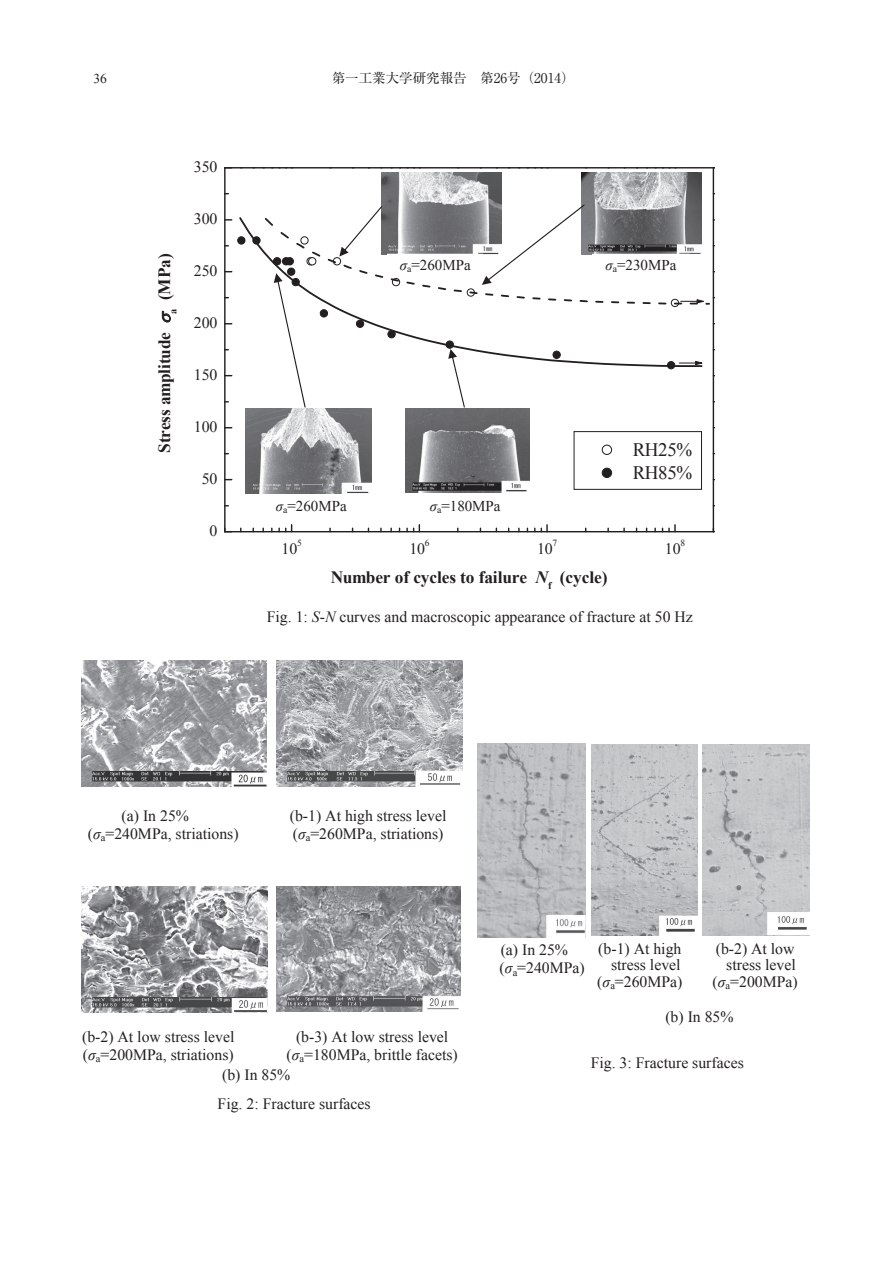
<style>
.page{position:relative;width:893px;height:1263px;background:#fff}
.page>*{position:absolute;margin:0;border:0;box-sizing:border-box;transform-origin:0 0}
.t1{font:19.05px/23.1px "Times New Roman";letter-spacing:-.025em;color:#231f20}
.t2{font:700 17.4px "Times New Roman";letter-spacing:-.005em;color:#231f20}
.t3{font:15.9px "Times New Roman";letter-spacing:-.01em;color:#231f20}
.t4{font:15.75px/18.1px "Times New Roman";color:#231f20}
.t5{font:15px "Times New Roman";color:#231f20}
.t6{font:13.5px "Ryumin Pr 5";color:#231f20}
.t7{font:13.5px "Times New Roman";color:#231f20}
.t8{font:9.45px "Times New Roman";color:#231f20}
.s1{font-style:italic}
</style>
<div class="page">
<img style="left:81px;top:660px;width:185px;height:126px">
<img style="left:277px;top:660px;width:186px;height:127px">
<img style="left:277px;top:886px;width:183px;height:125px">
<img style="left:477px;top:744px;width:109px;height:193px">
<img style="left:591px;top:744px;width:107px;height:191px">
<img style="left:703px;top:744px;width:106px;height:191px">
<img style="left:82px;top:886px;width:185px;height:127px">
<div style="left:667px;top:361px;width:8px;height:8px;border:1px solid #231f20;border-radius:50%"></div>
<div style="left:237px;top:236px;width:8px;height:8px;border:1px solid #231f20;border-radius:50%"></div>
<svg style="left:271px;top:525px;width:21px;height:6px"></svg>
<svg style="left:406px;top:525px;width:14px;height:6px"></svg>
<svg style="left:541px;top:525px;width:7px;height:6px"></svg>
<svg style="left:662px;top:525px;width:14px;height:6px"></svg>
<hr style="left:225px;top:531px;width:488px;height:1px;background:#231f20">
<svg style="left:226px;top:219px;width:6px;height:2px"></svg>
<hr style="left:224px;top:168px;width:2px;height:364px;background:#231f20">
<hr style="left:225px;top:167px;width:488px;height:1px;background:#231f20">
<hr style="left:713px;top:168px;width:1px;height:364px;background:#231f20">
<svg style="left:238px;top:217px;width:465px;height:151px"></svg>
<svg style="left:596px;top:301px;width:7px;height:2px"></svg>
<svg style="left:612px;top:301px;width:6px;height:2px"></svg>
<svg style="left:628px;top:302px;width:6px;height:2px"></svg>
<svg style="left:643px;top:302px;width:7px;height:2px"></svg>
<svg style="left:659px;top:302px;width:7px;height:2px"></svg>
<svg style="left:679px;top:361px;width:24px;height:4px"></svg>
<svg style="left:675px;top:297px;width:38px;height:8px"></svg>
<svg style="left:162px;top:311px;width:9px;height:12px"></svg>
<div style="left:574px;top:431px;width:128px;height:59px;border:1px solid #231f20"></div>
<div style="left:602px;top:445px;width:10px;height:10px;border:1px solid #231f20;border-radius:50%"></div>
<div style="left:602px;top:468px;width:10px;height:9px;background:#231f20;border-radius:50%"></div>
<div style="left:602px;top:468px;width:10px;height:10px;border:1px solid #231f20;border-radius:50%"></div>
<img style="left:382px;top:172px;width:119px;height:33px">
<img style="left:582px;top:172px;width:120px;height:82px">
<img style="left:246px;top:408px;width:126px;height:86px">
<img style="left:406px;top:408px;width:123px;height:84px">
<svg style="left:263px;top:205px;width:324px;height:202px"></svg>
<div style="left:388px;top:254px;width:95px;height:19px;background:#fff"></div>
<div style="left:593px;top:254px;width:96px;height:19px;background:#fff"></div>
<p class="t7" style="left:94px;top:70px;width:15px">36</p>
<p class="t6" style="left:332px;top:68px;width:245px">第一工業大学研究報告 第26号（2014）</p>
<p class="t3" style="left:194px;top:156px;width:25px">350</p>
<p class="t2" style="left:152px;top:453px;width:201px;rotate:-90deg">Stress amplitude ▲<sub>a</sub> (MPa)</p>
<p class="t3" style="left:194px;top:208px;width:25px">300</p>
<p class="t3" style="left:194px;top:260px;width:25px">250</p>
<p class="t3" style="left:194px;top:312px;width:25px">200</p>
<p class="t3" style="left:194px;top:364px;width:25px">150</p>
<p class="t3" style="left:194px;top:416px;width:25px">100</p>
<p class="t3" style="left:202px;top:468px;width:17px">50</p>
<p class="t3" style="left:209px;top:520px;width:9px">0</p>
<p class="t5" style="left:400px;top:255px;width:72px"><span class="s1">σ</span><sub>a</sub>=260MPa</p>
<p class="t5" style="left:605px;top:255px;width:73px"><span class="s1">σ</span><sub>a</sub>=230MPa</p>
<p class="t1" style="left:633px;top:437px;width:61px">RH25%<br>RH85%</p>
<p class="t5" style="left:276px;top:496px;width:73px"><span class="s1">σ</span><sub>a</sub>=260MPa</p>
<p class="t5" style="left:430px;top:496px;width:72px"><span class="s1">σ</span><sub>a</sub>=180MPa</p>
<p class="t8" style="left:297px;top:536px;width:6px">5</p>
<p class="t3" style="left:282px;top:538px;width:17px">10</p>
<p class="t8" style="left:425px;top:536px;width:6px">6</p>
<p class="t3" style="left:409px;top:538px;width:17px">10</p>
<p class="t8" style="left:553px;top:536px;width:6px">7</p>
<p class="t3" style="left:537px;top:538px;width:17px">10</p>
<p class="t8" style="left:680px;top:536px;width:6px">8</p>
<p class="t3" style="left:665px;top:538px;width:17px">10</p>
<p class="t2" style="left:331px;top:565px;width:278px">Number of cycles to failure <span class="s1">N</span><sub>f</sub> (cycle)</p>
<p class="t4" style="left:267px;top:607px;width:428px">Fig. 1: <span class="s1">S</span>-<span class="s1">N</span> curves and macroscopic appearance of fracture at 50 Hz</p>
<p class="t4" style="left:88px;top:806px;width:152px;text-indent:34px">(a) In 25% (<span class="s1">σ</span><sub>a</sub>=240MPa, striations)</p>
<p class="t4" style="left:290px;top:806px;width:158px">(b-1) At high stress level (<span class="s1">σ</span><sub>a</sub>=260MPa, striations)</p>
<p class="t4" style="left:500px;top:940px;width:87px">(a) In 25% (<span class="s1">σ</span><sub>a</sub>=240MPa)</p>
<p class="t4" style="left:597px;top:940px;width:87px;line-height:16.5px;text-align:right">(b-1) At high stress level (<span class="s1">σ</span><sub>a</sub>=260MPa)</p>
<p class="t4" style="left:713px;top:940px;width:87px;line-height:16.5px;text-align:right">(b-2) At low stress level (<span class="s1">σ</span><sub>a</sub>=200MPa)</p>
<p class="t4" style="left:82px;top:1027px;width:154px">(b-2) At low stress level (<span class="s1">σ</span><sub>a</sub>=200MPa, striations)</p>
<p class="t4" style="left:286px;top:1027px;width:173px;text-align:center">(b-3) At low stress level (<span class="s1">σ</span><sub>a</sub>=180MPa, brittle facets)</p>
<p class="t4" style="left:222px;top:1066px;width:70px">(b) In 85%</p>
<p class="t4" style="left:218px;top:1095px;width:155px">Fig. 2: Fracture surfaces</p>
<p class="t4" style="left:665px;top:1008px;width:70px">(b) In 85%</p>
<p class="t4" style="left:591px;top:1053px;width:155px">Fig. 3: Fracture surfaces</p>
</div>
